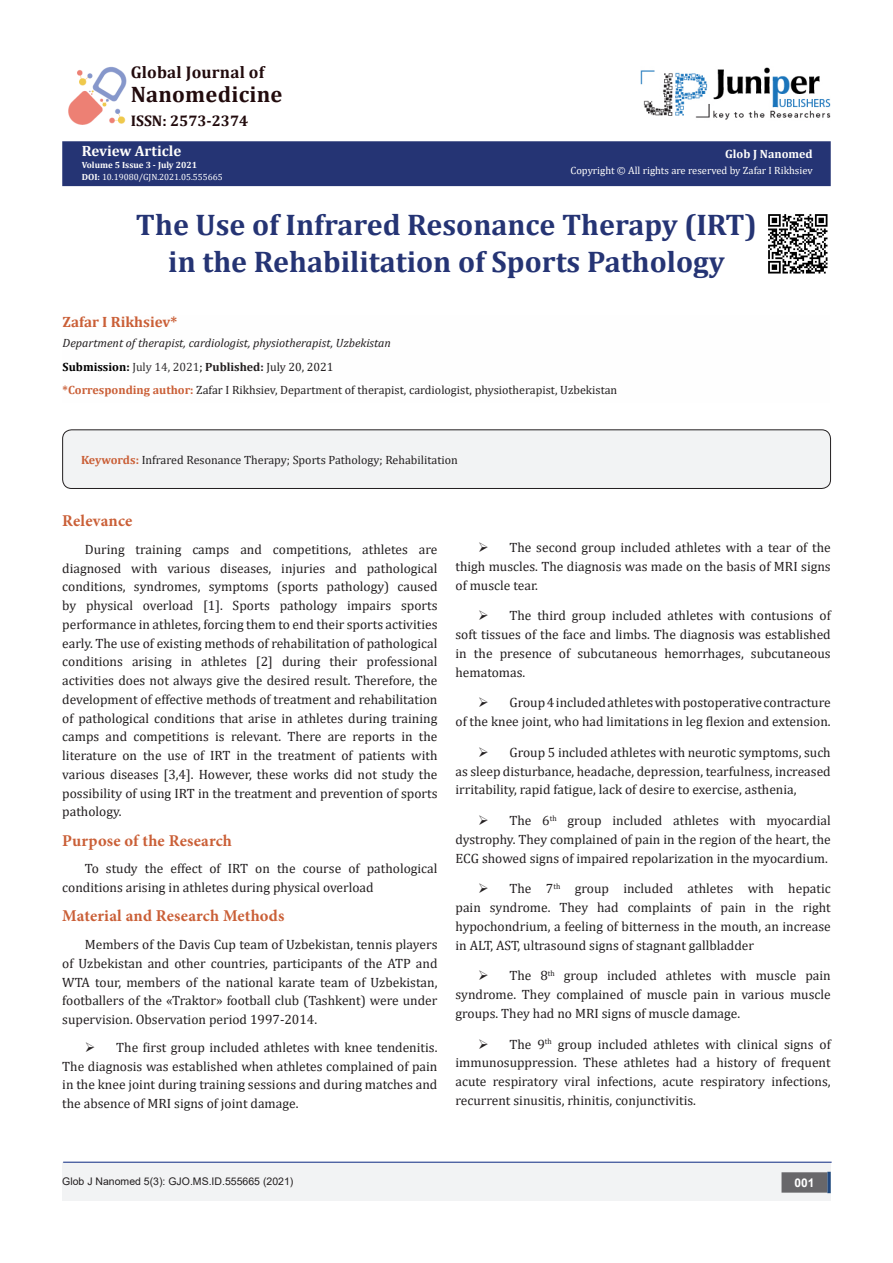
<style>
.page{position:relative;width:893px;height:1263px;background:#fff}
.page>*{position:absolute;margin:0;border:0;box-sizing:border-box;transform-origin:0 0}
.t1{font:700 30px/37.5px "Cambria";color:#253474;text-align:center}
.t2{font:700 22.5px "Cambria";letter-spacing:.01em;color:#220b0d}
.t3{font:700 16.95px "Cambria";letter-spacing:.01em;color:#220b0d}
.t4{font:700 16.5px "Minion Pro";letter-spacing:.01em;color:#ca5f37}
.t5{font:700 15.45px "Cambria";color:#220b0d}
.t6{font:700 15px "Cambria";color:#ca5f37}
.t7{font:700 15px "Cambria";color:#fffefc}
.t8{font:13.5px/18.8px "Cambria";color:#231f20;text-align:justify}
.t9{font:12px "Cambria";color:#231f20}
.t10{font:italic 12px "Cambria";color:#231f20}
.t11{font:700 12px "Cambria";color:#000}
.t12{font:700 12px "Cambria";color:#fffefc}
.t13{font:700 12px "Arial";color:#fff}
.t14{font:10.5px "Cambria";color:#fffefc}
.t15{font:10.5px "Arial";color:#231f20}
.t16{font:9px "Cambria";color:#fff}
.t17{font:700 9px "Cambria";color:#fffefc}
.s1{font-weight:700;color:#fffefc}
.s2{font-weight:700}
.s3{font-weight:400;color:#312f30}
.s4{font-weight:400}
.s5{color:#231f20}
.s6{font-weight:400;color:#231f20}
.s7{font-weight:700;color:#ca5f37}
</style>
<div class="page">
<div style="left:63px;top:142px;width:767px;height:43px;background:#253474"></div>
<div style="left:62px;top:141px;width:769px;height:45px;border:2px solid #253474"></div>
<div style="left:62px;top:1162px;width:769px;height:39px;background:#f2f3f4"></div>
<div style="left:782px;top:1173px;width:45px;height:19px;background:#68676a"></div>
<div style="left:781px;top:1172px;width:46px;height:20px;border:2px solid #68676a"></div>
<svg style="left:827px;top:1172px;width:4px;height:21px"></svg>
<hr style="left:63px;top:1162px;width:769px;height:1px;background:#253f8e">
<img style="left:641px;top:67px;width:190px;height:53px">
<img style="left:68px;top:67px;width:59px;height:58px">
<div style="left:63px;top:430px;width:767px;height:58px;background:#f2f3f4;border-radius:9px"></div>
<div style="left:62px;top:429px;width:769px;height:60px;border:1px solid #231f20;border-radius:9px"></div>
<img style="left:768px;top:214px;width:60px;height:60px">
<p class="t3" style="left:131px;top:60px;width:135px">Global Journal of</p>
<p class="t2" style="left:131px;top:79px;width:153px">Nanomedicine</p>
<p class="t5" style="left:131px;top:110px;width:119px">ISSN: 2573-2374</p>
<p class="t7" style="left:82px;top:140px;width:101px">Review Article</p>
<p class="t17" style="left:82px;top:159px;width:117px">Volume 5 Issue 3 - July 2021</p>
<p class="t16" style="left:82px;top:172px;width:142px"><span class="s1">DO</span><span class="s2">I:</span> 10.19080/GJN.2021.05.555665</p>
<p class="t12" style="left:725px;top:146px;width:89px">Glob J Nanomed</p>
<p class="t14" style="left:570px;top:164px;width:244px">Copyright © All rights are reserved by Zafar I Rikhsiev</p>
<p class="t1" style="left:136px;top:205px;width:622px">The Use of Infrared Resonance Therapy (IRT) in the Rehabilitation of Sports Pathology</p>
<p class="t6" style="left:63px;top:311px;width:116px">Zafar I Rikhsiev*</p>
<p class="t10" style="left:63px;top:335px;width:330px">Department of therapist, cardiologist, physiotherapist, Uzbekistan</p>
<p class="t11" style="left:63px;top:358px;width:272px">Submission: <span class="s3">July 14, 2021</span><span class="s4">;</span> <span class="s5">Published:</span> <span class="s6">July 20, 2021</span></p>
<p class="t9" style="left:63px;top:383px;width:556px"><span class="s7">*Corresponding author:</span> Zafar I Rikhsiev, Department of therapist, cardiologist, physiotherapist, Uzbekistan</p>
<p class="t9" style="left:81px;top:453px;width:378px"><span class="s7">Keywords:</span> Infrared Resonance Therapy; Sports Pathology; Rehabilitation</p>
<p class="t4" style="left:62px;top:509px;width:72px">Relevance</p>
<p class="t8" style="left:62px;top:540px;width:377px;text-indent:22px">During training camps and competitions, athletes are diagnosed with various diseases, injuries and pathological conditions, syndromes, symptoms (sports pathology) caused by physical overload [1]. Sports pathology impairs sports performance in athletes, forcing them to end their sports activities early. The use of existing methods of rehabilitation of pathological conditions arising in athletes [2] during their professional activities does not always give the desired result. Therefore, the development of effective methods of treatment and rehabilitation of pathological conditions that arise in athletes during training camps and competitions is relevant. There are reports in the literature on the use of IRT in the treatment of patients with various diseases [3,4]. However, these works did not study the possibility of using IRT in the treatment and prevention of sports pathology.</p>
<p class="t4" style="left:62px;top:829px;width:171px">Purpose of the Research</p>
<p class="t8" style="left:62px;top:859px;width:377px;text-indent:22px">To study the effect of IRT on the course of pathological conditions arising in athletes during physical overload</p>
<p class="t4" style="left:62px;top:904px;width:224px">Material and Research Methods</p>
<p class="t8" style="left:62px;top:935px;width:377px;text-indent:22px">Members of the Davis Cup team of Uzbekistan, tennis players of Uzbekistan and other countries, participants of the ATP and WTA tour, members of the national karate team of Uzbekistan, footballers of the «Traktor» football club (Tashkent) were under supervision. Observation period 1997-2014.</p>
<p class="t8" style="left:62px;top:1038px;width:377px;text-indent:22px">➢ The first group included athletes with knee tendenitis.<br>The diagnosis was established when athletes complained of pain in the knee joint during training sessions and during matches and the absence of MRI signs of joint damage.</p>
<p class="t8" style="left:455px;top:538px;width:377px;text-indent:22px">➢ The second group included athletes with a tear of the thigh muscles. The diagnosis was made on the basis of MRI signs of muscle tear.</p>
<p class="t8" style="left:455px;top:606px;width:377px;text-indent:22px">➢ The third group included athletes with contusions of soft tissues of the face and limbs. The diagnosis was established in the presence of subcutaneous hemorrhages, subcutaneous hematomas.</p>
<p class="t8" style="left:455px;top:693px;width:377px;text-align:right">➢ Group 4 included athletes with postoperative contracture<br>of the knee joint, who had limitations in leg flexion and extension.</p>
<p class="t8" style="left:455px;top:743px;width:377px;text-indent:22px">➢ Group 5 included athletes with neurotic symptoms, such as sleep disturbance, headache, depression, tearfulness, increased irritability, rapid fatigue, lack of desire to exercise, asthenia,</p>
<p class="t8" style="left:455px;top:811px;width:377px;text-indent:22px">➢ The 6<sup>th</sup> group included athletes with myocardial dystrophy. They complained of pain in the region of the heart, the ECG showed signs of impaired repolarization in the myocardium.</p>
<p class="t8" style="left:455px;top:879px;width:377px;text-indent:22px">➢ The 7<sup>th</sup> group included athletes with hepatic pain syndrome. They had complaints of pain in the right hypochondrium, a feeling of bitterness in the mouth, an increase in ALT, AST, ultrasound signs of stagnant gallbladder</p>
<p class="t8" style="left:455px;top:966px;width:377px;text-indent:22px">➢ The 8<sup>th</sup> group included athletes with muscle pain syndrome. They complained of muscle pain in various muscle groups. They had no MRI signs of muscle damage.</p>
<p class="t8" style="left:455px;top:1034px;width:377px;text-indent:22px">➢ The 9<sup>th</sup> group included athletes with clinical signs of immunosuppression. These athletes had a history of frequent acute respiratory viral infections, acute respiratory infections, recurrent sinusitis, rhinitis, conjunctivitis.</p>
<p class="t15" style="left:62px;top:1174px;width:233px">Glob J Nanomed 5(3): GJO.MS.ID.555665 (2021)</p>
<p class="t13" style="left:794px;top:1174px;width:22px">001</p>
</div>
